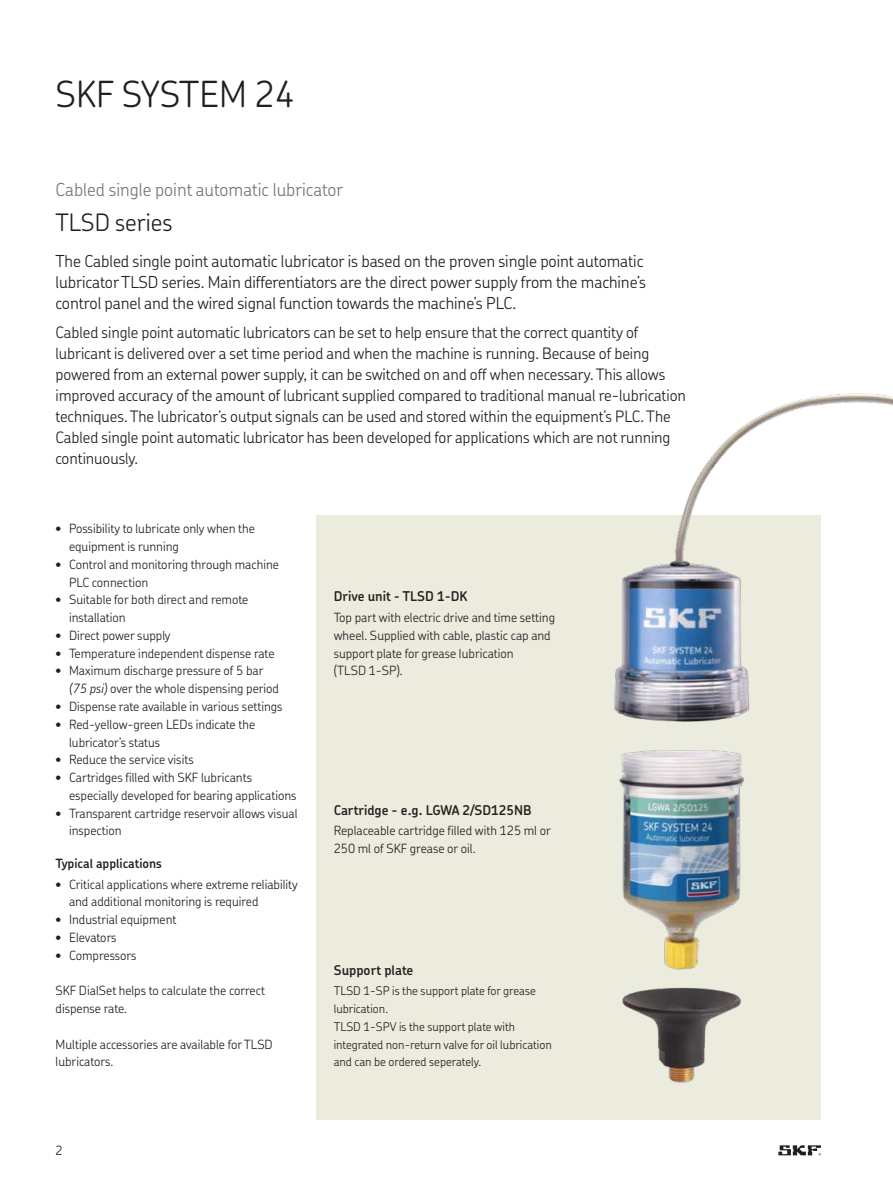
<style>
.page{position:relative;width:893px;height:1191px;background:#fff}
.page>*{position:absolute;margin:0;border:0;box-sizing:border-box;transform-origin:0 0}
.t1{font:300 36px "SKF Chevin OT";color:#231f20}
.t2{font:300 24px "SKF Chevin OT";color:#231f20}
.t3{font:300 18px "SKF Chevin OT";color:#76787b}
.t4{font:300 16.5px/21px "SKF Chevin OT";letter-spacing:-.005em;color:#231f20}
.t5{font:300 15.75px/21px "SKF Chevin OT";letter-spacing:-.005em;color:#231f20}
.t6{font:600 13.5px "SKF Chevin OT";color:#231f20}
.t7{font:300 12.75px/17.7px "SKF Chevin OT";color:#231f20}
.t8{font:600 12.75px "SKF Chevin OT";color:#231f20}
.t9{font:300 12px/17.7px "SKF Chevin OT";color:#231f20}
.s1{font-style:italic}
</style>
<div class="page">
<svg style="left:778px;top:1145px;width:43px;height:10px"></svg>
<div style="left:316px;top:515px;width:504px;height:605px;background:#ebebde"></div>
<img style="left:614px;top:393px;width:278px;height:710px">
<h1 class="t1" style="left:55px;top:77px;width:241px">SKF SYSTEM 24</h1>
<h3 class="t3" style="left:55px;top:181px;width:289px">Cabled single point automatic lubricator</h3>
<h2 class="t2" style="left:55px;top:211px;width:118px">TLSD series</h2>
<p class="t4" style="left:55px;top:251px;width:592px">The Cabled single point automatic lubricator is based on the proven single point automatic lubricator TLSD series. Main differentiators are the direct power supply from the machine’s control panel and the wired signal function towards the machine’s PLC.</p>
<p class="t5" style="left:55px;top:322px;width:632px">Cabled single point automatic lubricators can be set to help ensure that the correct quantity of lubricant is delivered over a set time period and when the machine is running. Because of being powered from an external power supply, it can be switched on and off when necessary. This allows improved accuracy of the amount of lubricant supplied compared to traditional manual re-lubrication techniques. The lubricator’s output signals can be used and stored within the equipment’s PLC. The Cabled single point automatic lubricator has been developed for applications which are not running continuously.</p>
<p class="t7" style="left:69px;top:520px;width:187px;text-indent:-14px">• Possibility to lubricate only when the equipment is running</p>
<p class="t7" style="left:69px;top:556px;width:211px;text-indent:-14px">• Control and monitoring through machine<br>PLC connection</p>
<p class="t7" style="left:69px;top:591px;width:181px;text-indent:-14px">• Suitable for both direct and remote installation</p>
<p class="t7" style="left:55px;top:627px;width:117px">• Direct power supply</p>
<p class="t7" style="left:55px;top:645px;width:220px">• Temperature independent dispense rate</p>
<p class="t7" style="left:69px;top:662px;width:211px;text-indent:-14px">• Maximum discharge pressure of 5 bar <span class="s1">(75 psi)</span> over the whole dispensing period</p>
<p class="t7" style="left:55px;top:698px;width:229px">• Dispense rate available in various settings</p>
<p class="t7" style="left:69px;top:716px;width:188px;text-indent:-14px">• Red-yellow-green LEDs indicate the lubricator’s status</p>
<p class="t7" style="left:55px;top:751px;width:140px">• Reduce the service visits</p>
<p class="t7" style="left:69px;top:769px;width:229px;text-indent:-14px">• Cartridges filled with SKF lubricants especially developed for bearing applications</p>
<p class="t7" style="left:69px;top:805px;width:230px;text-indent:-14px">• Transparent cartridge reservoir allows visual inspection</p>
<p class="t8" style="left:55px;top:857px;width:108px">Typical applications</p>
<p class="t7" style="left:69px;top:876px;width:230px;text-indent:-14px">• Critical applications where extreme reliability and additional monitoring is required</p>
<p class="t7" style="left:55px;top:911px;width:122px">• Industrial equipment</p>
<p class="t7" style="left:55px;top:929px;width:63px">• Elevators</p>
<p class="t7" style="left:55px;top:947px;width:82px">• Compressors</p>
<p class="t7" style="left:55px;top:982px;width:211px">SKF DialSet helps to calculate the correct dispense rate.</p>
<p class="t7" style="left:55px;top:1036px;width:219px">Multiple accessories are available for TLSD lubricators.</p>
<p class="t7" style="left:55px;top:1142px;width:8px">2</p>
<p class="t6" style="left:334px;top:590px;width:135px">Drive unit - TLSD 1-DK</p>
<p class="t7" style="left:334px;top:609px;width:223px">Top part with electric drive and time setting wheel. Supplied with cable, plastic cap and support plate for grease lubrication<br>(TLSD 1-SP).</p>
<p class="t6" style="left:334px;top:804px;width:199px">Cartridge - e.g. LGWA 2/SD125NB</p>
<p class="t7" style="left:334px;top:822px;width:219px">Replaceable cartridge filled with 125 ml or<br>250 ml of SKF grease or oil.</p>
<p class="t6" style="left:334px;top:963px;width:81px">Support plate</p>
<p class="t9" style="left:334px;top:983px;width:220px">TLSD 1-SP is the support plate for grease lubrication.<br>TLSD 1-SPV is the support plate with integrated non-return valve for oil lubrication and can be ordered seperately.</p>
</div>
